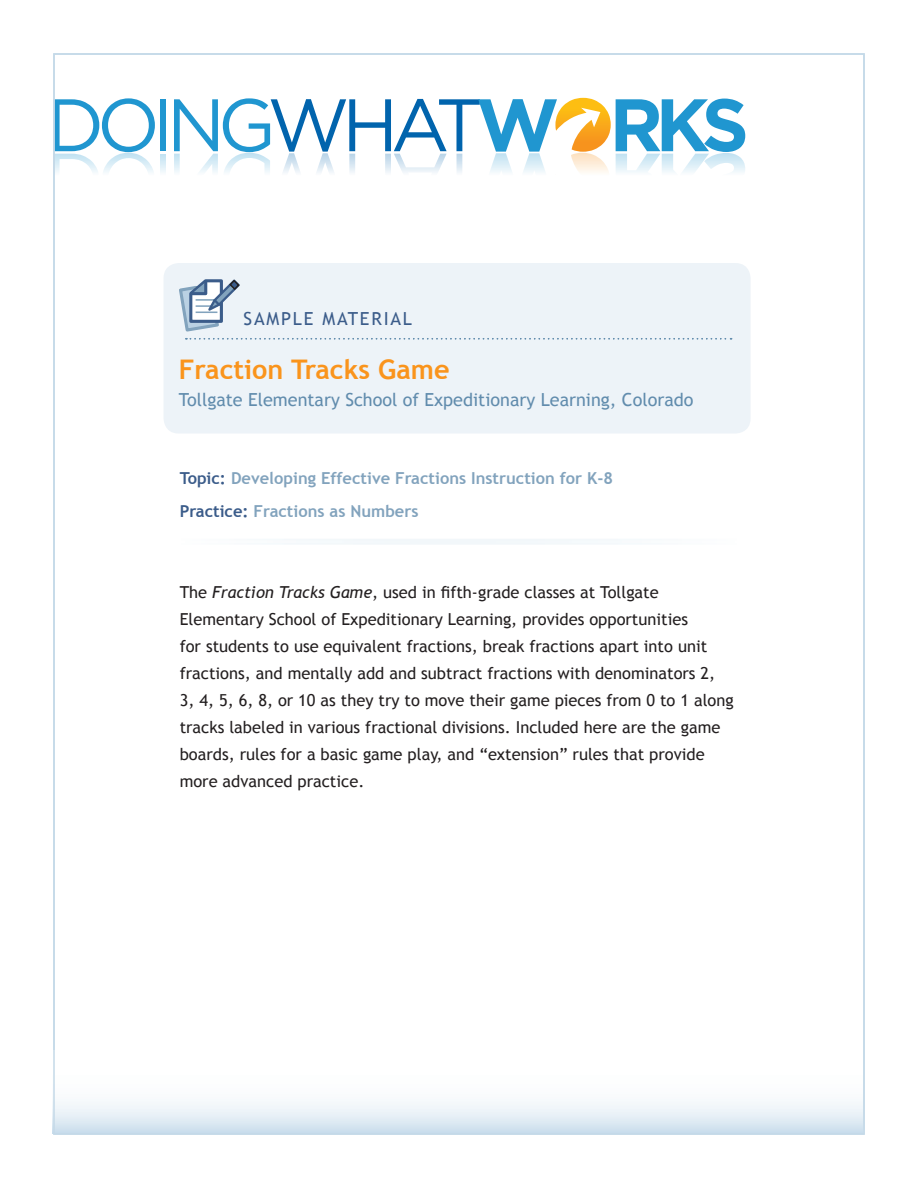
<style>
.page{position:relative;width:918px;height:1188px;background:#fff}
.page>*{position:absolute;margin:0;border:0;box-sizing:border-box;transform-origin:0 0}
.t1{font:700 27px "Trebuchet MS";color:#fa941c}
.Location{font:18px "Trebuchet MS";color:#618cad}
.t2{font:18px "Trebuchet MS";letter-spacing:.1em;color:#3b5c8a}
.Main_Text{font:16.5px/27px "Trebuchet MS";color:#231f20}
.t3{font:700 16.5px "Trebuchet MS";color:#82a3bd}
.s1{color:#3b5c8a}
.s2{font-style:italic}
</style>
<div class="page">
<div style="left:164px;top:263px;width:587px;height:171px;background:#edf3f8;border-radius:15px"></div>
<div style="left:160px;top:99px;width:6px;height:52px;background:#2096d0"></div>
<svg style="left:56px;top:98px;width:99px;height:75px"></svg>
<svg style="left:160px;top:154px;width:6px;height:19px"></svg>
<svg style="left:174px;top:98px;width:571px;height:75px"></svg>
<svg style="left:56px;top:1102px;width:806px;height:30px"></svg>
<svg style="left:179px;top:279px;width:553px;height:60px"></svg>
<div style="left:175px;top:539px;width:565px;height:6px;border:2px solid #fff"></div>
<p class="t2" style="left:244px;top:308px;width:170px">SAMPLE MATERIAL</p>
<p class="t1" style="left:179px;top:353px;width:272px">Fraction Tracks Game</p>
<p class="Location" style="left:179px;top:389px;width:516px">Tollgate Elementary School of Expeditionary Learning, Colorado</p>
<p class="t3" style="left:180px;top:468px;width:435px"><span class="s1">Topic:</span> Developing Effective Fractions Instruction for K-8</p>
<p class="t3" style="left:180px;top:501px;width:240px"><span class="s1">Practice:</span> Fractions as Numbers</p>
<p class="Main_Text" style="left:180px;top:579px;width:556px">The <span class="s2">Fraction Tracks Game</span>, used in fifth-grade classes at Tollgate Elementary School of Expeditionary Learning, provides opportunities<br>for students to use equivalent fractions, break fractions apart into unit fractions, and mentally add and subtract fractions with denominators 2, 3, 4, 5, 6, 8, or 10 as they try to move their game pieces from 0 to 1 along tracks labeled in various fractional divisions. Included here are the game boards, rules for a basic game play, and “extension” rules that provide more advanced practice.</p>
</div>
